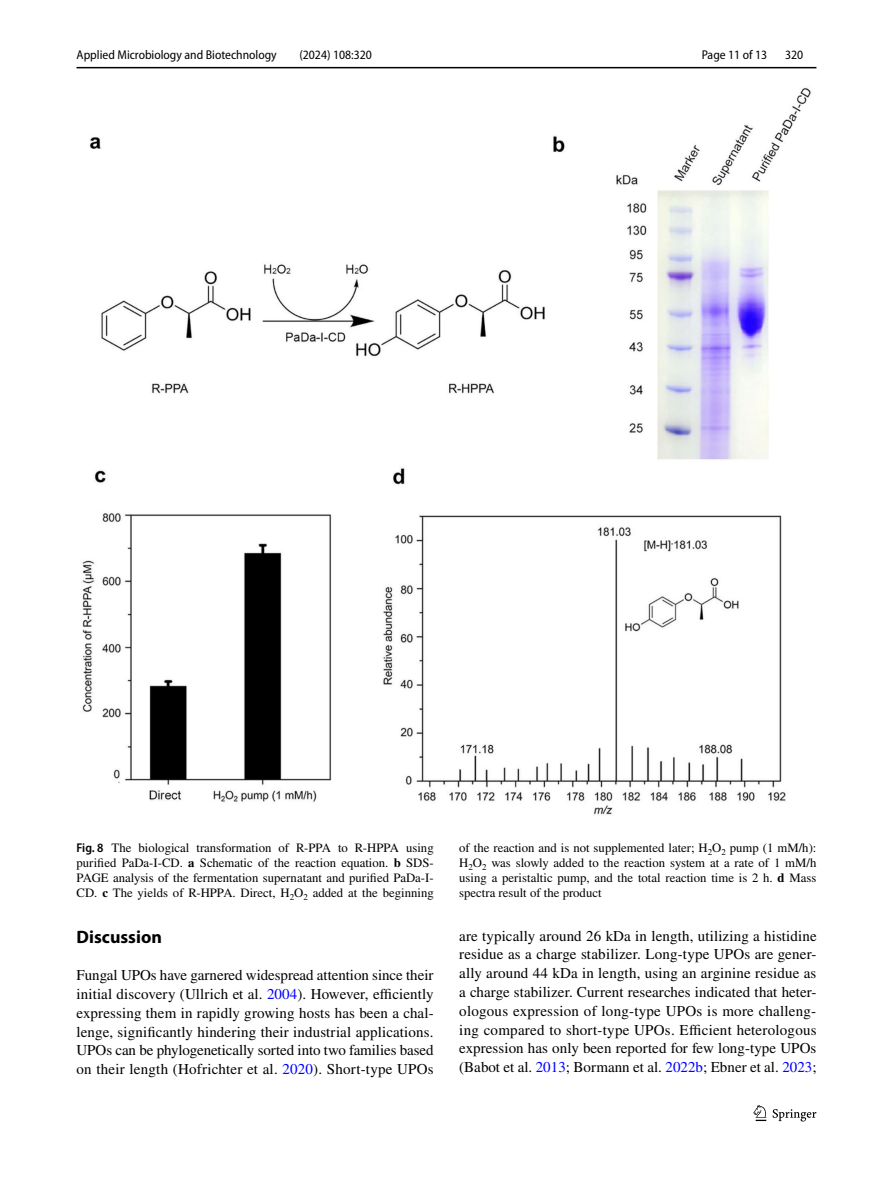
<style>
.page{position:relative;width:893px;height:1187px;background:#fff}
.page>*{position:absolute;margin:0;border:0;box-sizing:border-box;transform-origin:0 0}
.t1{font:700 18px "Myriad Pro";color:#000}
.t2{font:15px/18.8px "STIX";letter-spacing:.005em;color:#000;text-align:justify}
.t3{font:12.75px/15px "STIX";color:#000;text-align:justify}
.t4{font:semi-condensed 12.75px "Myriad Pro";color:#000}
.s1{font-family:"Myriad Pro";font-weight:600;font-stretch:semi-condensed}
.s2{font-weight:700}
.s3{color:#00f}
</style>
<div class="page">
<hr style="left:77px;top:67px;width:739px;height:1px;background:#000">
<svg style="left:753px;top:1105px;width:13px;height:15px"></svg>
<svg style="left:773px;top:1109px;width:43px;height:12px"></svg>
<img style="left:82px;top:87px;width:729px;height:728px">
<p class="t4" style="left:77px;top:48px;width:202px">Applied Microbiology and Biotechnology</p>
<p class="t4" style="left:299px;top:48px;width:74px">(2024) 108:320</p>
<p class="t4" style="left:702px;top:48px;width:67px">Page 11 of 13</p>
<p class="t4" style="left:785px;top:48px;width:20px">320</p>
<p class="t3" style="left:77px;top:840px;width:359px"><span class="s1">Fig. 8</span> The biological transformation of R-PPA to R-HPPA using purified PaDa-I-CD. <span class="s2">a</span> Schematic of the reaction equation. <span class="s2">b</span> SDS-PAGE analysis of the fermentation supernatant and purified PaDa-I-CD. <span class="s2">c</span> The yields of R-HPPA. Direct, H<sub>2</sub>O<sub>2</sub> added at the beginning</p>
<p class="t3" style="left:459px;top:840px;width:359px">of the reaction and is not supplemented later; H<sub>2</sub>O<sub>2</sub> pump (1 mM/h):<br>H<sub>2</sub>O<sub>2</sub> was slowly added to the reaction system at a rate of 1 mM/h using a peristaltic pump, and the total reaction time is 2 h. <span class="s2">d</span> Mass spectra result of the product</p>
<p class="t1" style="left:77px;top:925px;width:87px">Discussion</p>
<p class="t2" style="left:77px;top:966px;width:359px">Fungal UPOs have garnered widespread attention since their initial discovery (Ullrich et al. <span class="s3">2004</span>). However, efficiently expressing them in rapidly growing hosts has been a chal&shy;lenge, significantly hindering their industrial applications.<br>UPOs can be phylogenetically sorted into two families based on their length (Hofrichter et al. <span class="s3">2020</span>). Short-type UPOs</p>
<p class="t2" style="left:459px;top:927px;width:359px">are typically around 26 kDa in length, utilizing a histidine residue as a charge stabilizer. Long-type UPOs are gener&shy;ally around 44 kDa in length, using an arginine residue as a charge stabilizer. Current researches indicated that heter&shy;ologous expression of long-type UPOs is more challeng&shy;ing compared to short-type UPOs. Efficient heterologous expression has only been reported for few long-type UPOs (Babot et al. <span class="s3">2013</span>; Bormann et al. <span class="s3">2022b</span>; Ebner et al. <span class="s3">2023</span>;</p>
</div>
